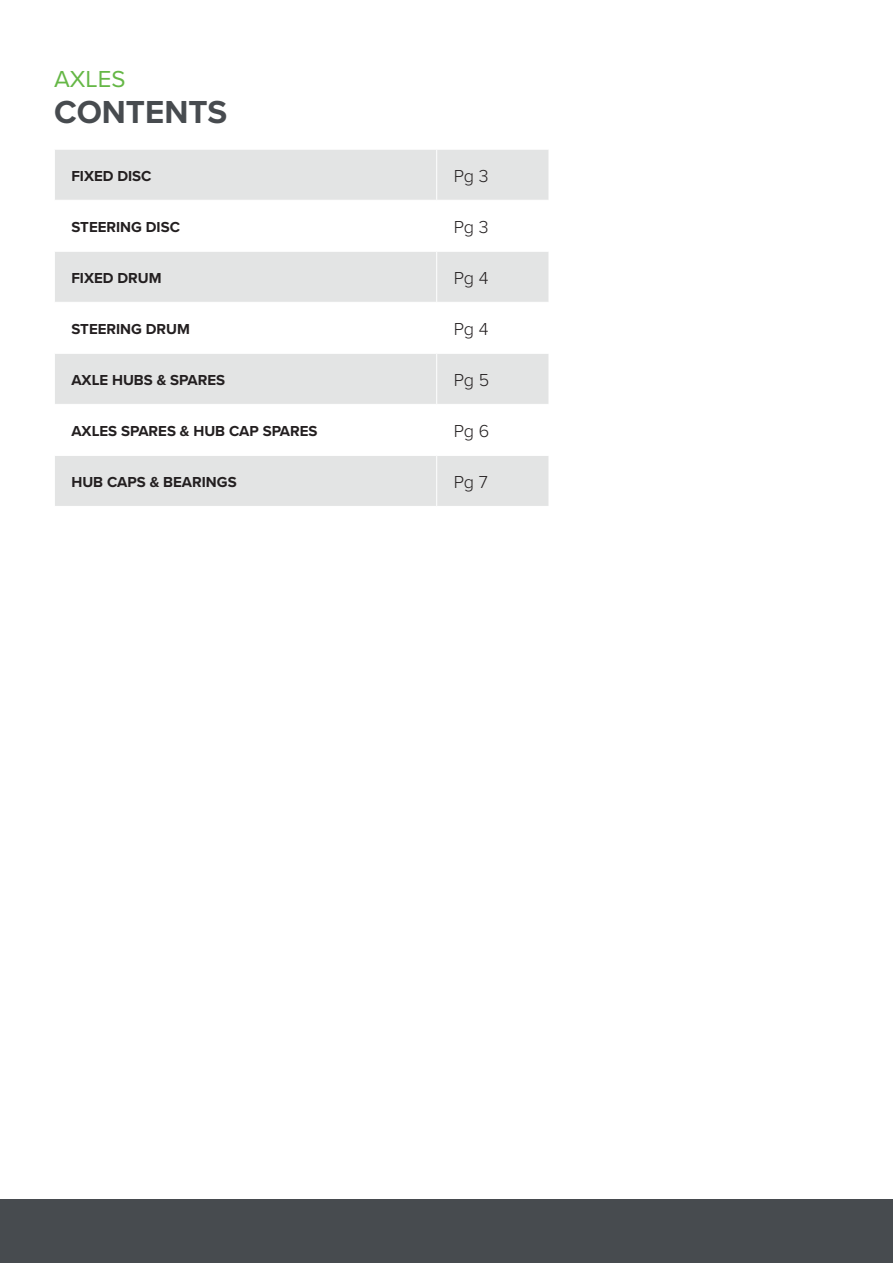
<style>
.page{position:relative;width:893px;height:1263px;background:#fff}
.page>*{position:absolute;margin:0;border:0;box-sizing:border-box;transform-origin:0 0}
._2__Product_Heading{font:700 33px "Proxima Nova";color:#474b4f}
._1__Series_Heading{font:24px "Proxima Nova";color:#65b746}
.Contents_Number{font:300 18px "Proxima Nova";letter-spacing:-.01em;color:#231f20}
.Contents_First_Headi{font:700 15px "Proxima Nova";color:#231f20}
</style>
<div class="page">
<div style="left:0;top:1199px;width:893px;height:64px;background:#474b4f"></div>
<svg style="left:55px;top:150px;width:494px;height:356px;fill:#e3e4e4"></svg>
<hr style="left:436px;top:150px;width:1px;height:50px;background:#fff">
<hr style="left:436px;top:201px;width:1px;height:50px;background:#fff">
<hr style="left:436px;top:252px;width:1px;height:50px;background:#fff">
<hr style="left:54px;top:302px;width:383px;height:1px;background:#fff">
<hr style="left:437px;top:302px;width:112px;height:1px;background:#fff">
<hr style="left:436px;top:303px;width:1px;height:50px;background:#fff">
<hr style="left:54px;top:353px;width:383px;height:1px;background:#fff">
<hr style="left:437px;top:353px;width:112px;height:1px;background:#fff">
<hr style="left:436px;top:354px;width:1px;height:50px;background:#fff">
<hr style="left:54px;top:404px;width:383px;height:1px;background:#fff">
<hr style="left:437px;top:404px;width:112px;height:1px;background:#fff">
<hr style="left:436px;top:405px;width:1px;height:50px;background:#fff">
<hr style="left:54px;top:455px;width:383px;height:1px;background:#fff">
<hr style="left:437px;top:455px;width:112px;height:1px;background:#fff">
<hr style="left:436px;top:456px;width:1px;height:50px;background:#fff">
<hr style="left:54px;top:200px;width:383px;height:1px;background:#fff">
<hr style="left:437px;top:200px;width:112px;height:1px;background:#fff">
<hr style="left:54px;top:251px;width:383px;height:1px;background:#fff">
<hr style="left:437px;top:251px;width:112px;height:1px;background:#fff">
<p class="_1__Series_Heading" style="left:54px;top:61px;width:73px">AXLES</p>
<p class="_2__Product_Heading" style="left:54px;top:88px;width:175px">CONTENTS</p>
<p class="Contents_First_Headi" style="left:71px;top:164px;width:82px">FIXED DISC</p>
<p class="Contents_Number" style="left:454px;top:162px;width:36px">Pg 3</p>
<p class="Contents_First_Headi" style="left:71px;top:215px;width:110px">STEERING DISC</p>
<p class="Contents_Number" style="left:454px;top:213px;width:36px">Pg 3</p>
<p class="Contents_First_Headi" style="left:71px;top:266px;width:92px">FIXED DRUM</p>
<p class="Contents_Number" style="left:454px;top:264px;width:36px">Pg 4</p>
<p class="Contents_First_Headi" style="left:71px;top:318px;width:120px">STEERING DRUM</p>
<p class="Contents_Number" style="left:454px;top:315px;width:36px">Pg 4</p>
<p class="Contents_First_Headi" style="left:71px;top:369px;width:155px">AXLE HUBS &amp; SPARES</p>
<p class="Contents_Number" style="left:454px;top:366px;width:37px">Pg 5</p>
<p class="Contents_First_Headi" style="left:71px;top:420px;width:248px">AXLES SPARES &amp; HUB CAP SPARES</p>
<p class="Contents_Number" style="left:454px;top:418px;width:37px">Pg 6</p>
<p class="Contents_First_Headi" style="left:71px;top:471px;width:167px">HUB CAPS &amp; BEARINGS</p>
<p class="Contents_Number" style="left:454px;top:469px;width:36px">Pg 7</p>
</div>
